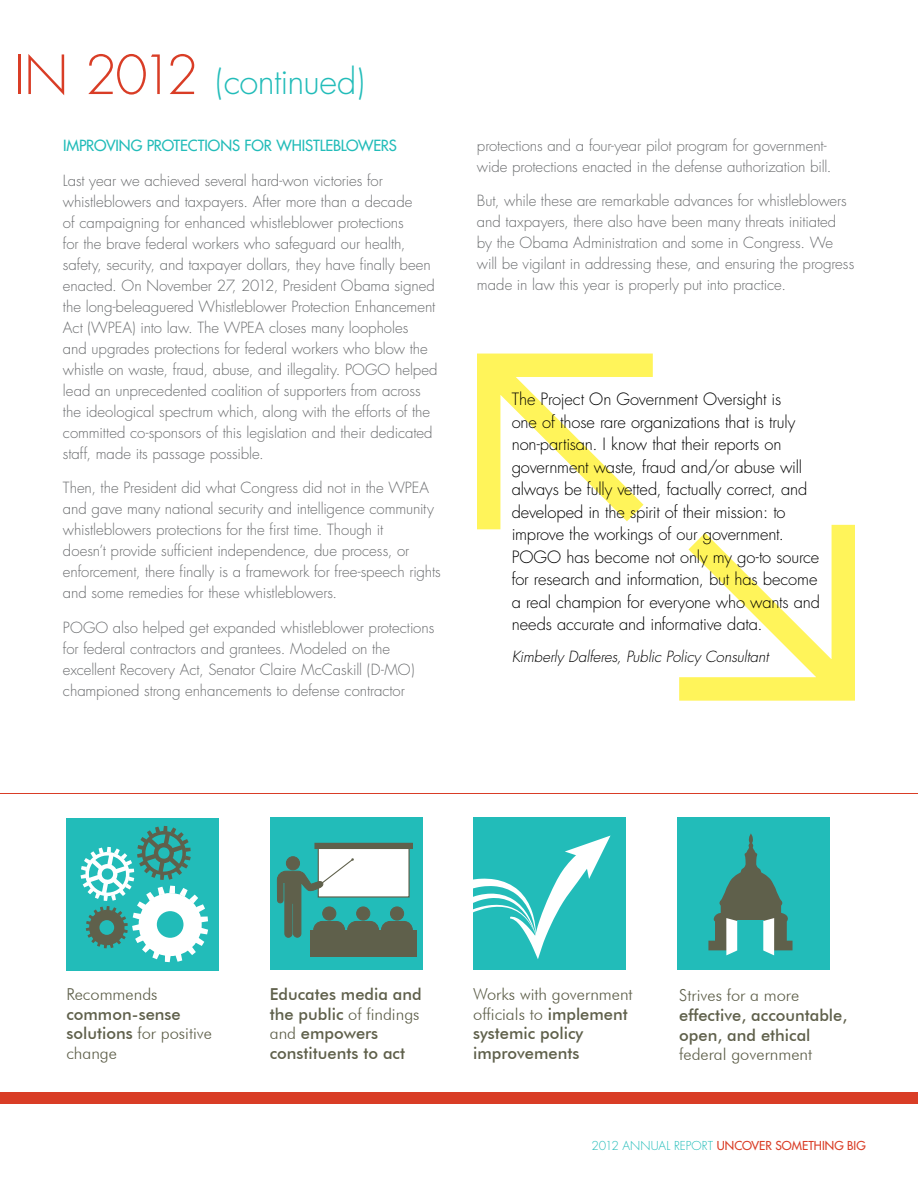
<style>
.page{position:relative;width:918px;height:1188px;background:#fff}
.page>*{position:absolute;margin:0;border:0;box-sizing:border-box;transform-origin:0 0}
.t1{font:300 34.5px "Futura";color:#22bcb9}
.t2{font:300 16.5px/22.5px "Futura";letter-spacing:-.01em;color:#000}
.t3{font:500 16.5px/19.8px "Futura BT";color:#5f604b}
.t4{font:300 16.5px "Futura BT";color:#5f604b}
.t5{font:300 15px/21px "Futura";letter-spacing:-.005em;color:#6a6c6e}
.t6{font:italic 300 15px "Futura";letter-spacing:-.01em;color:#000}
.t7{font:15px "Futura";letter-spacing:-.01em;color:#22bcb9}
.t8{font:12px "Futura";color:#d93d26}
.s1{font-size:52.5px;color:#d93d26}
.s2{font-weight:300}
.s3{font-weight:300;color:#22bcb9}
</style>
<div class="page">
<div style="left:270px;top:817px;width:153px;height:153px;background:#22bcb9"></div>
<div style="left:318px;top:847px;width:91px;height:50px;background:#fff"></div>
<div style="left:315px;top:843px;width:97px;height:6px;background:#5f604b"></div>
<div style="left:286px;top:857px;width:14px;height:13px;border:1px solid #5f604b;border-radius:50%"></div>
<svg style="left:277px;top:858px;width:136px;height:79px"></svg>
<div style="left:310px;top:931px;width:107px;height:26px;background:#5f604b"></div>
<div style="left:66px;top:818px;width:153px;height:153px;background:#22bcb9"></div>
<svg style="left:81px;top:826px;width:127px;height:136px"></svg>
<div style="left:99px;top:920px;width:15px;height:15px;background:#22bcb9;border-radius:50%"></div>
<div style="left:473px;top:817px;width:153px;height:153px;background:#22bcb9"></div>
<div style="left:677px;top:817px;width:152px;height:153px;background:#22bcb9"></div>
<svg style="left:708px;top:833px;width:85px;height:122px"></svg>
<svg style="left:473px;top:836px;width:138px;height:123px"></svg>
<div style="left:0;top:1092px;width:918px;height:12px;background:#d93d26"></div>
<hr style="left:0;top:794px;width:918px;height:1px;background:#d93d26">
<svg style="left:477px;top:353px;width:176px;height:177px"></svg>
<svg style="left:679px;top:524px;width:176px;height:177px"></svg>
<h1 class="t1" style="left:14px;top:61px;width:353px"><span class="s1">in 2012</span> (continued)</h1>
<p class="t7" style="left:63px;top:136px;width:335px">IMPROVING PROTECTIONS FOR WHISTLEBLOWERS</p>
<p class="t5" style="left:63px;top:170px;width:376px">Last year we achieved several hard-won victories for whistleblowers and taxpayers. After more than a decade<br>of campaigning for enhanced whistleblower protections<br>for the brave federal workers who safeguard our health, safety, security, and taxpayer dollars, they have finally been enacted. On November 27, 2012, President Obama signed the long-beleaguered Whistleblower Protection Enhancement Act (WPEA) into law. The WPEA closes many loopholes<br>and upgrades protections for federal workers who blow the whistle on waste, fraud, abuse, and illegality. POGO helped lead an unprecedented coalition of supporters from across the ideological spectrum which, along with the efforts of the committed co-sponsors of this legislation and their dedicated staff, made its passage possible.</p>
<p class="t5" style="left:63px;top:478px;width:379px">Then, the President did what Congress did not in the WPEA and gave many national security and intelligence community whistleblowers protections for the first time. Though it<br>doesn’t provide sufficient independence, due process, or enforcement, there finally is a framework for free-speech rights and some remedies for these whistleblowers.</p>
<p class="t5" style="left:63px;top:617px;width:373px">POGO also helped get expanded whistleblower protections for federal contractors and grantees. Modeled on the excellent Recovery Act, Senator Claire McCaskill (D-MO ) championed strong enhancements to defense contractor</p>
<p class="t5" style="left:477px;top:135px;width:356px">protections and a four-year pilot program for government&shy;wide protections enacted in the defense authorization bill.</p>
<p class="t5" style="left:477px;top:191px;width:379px">But, while these are remarkable advances for whistleblowers and taxpayers, there also have been many threats initiated by the Obama Administration and some in Congress. We will be vigilant in addressing these, and ensuring the progress made in law this year is properly put into practice.</p>
<p class="t2" style="left:512px;top:388px;width:310px">The Project On Government Oversight is<br>one of those rare organizations that is truly non-partisan. I know that their reports on government waste, fraud and/or abuse will always be fully vetted, factually correct, and developed in the spirit of their mission: to improve the workings of our government.<br>POGO has become not only my go-to source for research and information, but has become a real champion for everyone who wants and needs accurate and informative data.</p>
<p class="t6" style="left:512px;top:647px;width:258px">Kimberly Dalferes, Public Policy Consultant</p>
<p class="t4" style="left:66px;top:984px;width:93px">Recommends</p>
<p class="t3" style="left:66px;top:1004px;width:147px">common-sense solutions <span class="s2">for positive change</span></p>
<p class="t3" style="left:270px;top:984px;width:154px">Educates media and the public <span class="s2">of findings and</span> empowers constituents to act</p>
<p class="t3" style="left:473px;top:984px;width:161px"><span class="s2">Works with government officials to</span> implement systemic policy improvements</p>
<p class="t4" style="left:679px;top:985px;width:122px">Strives for a more</p>
<p class="t3" style="left:679px;top:1005px;width:170px">effective, accountable, open, and ethical</p>
<p class="t4" style="left:679px;top:1044px;width:135px">federal government</p>
<p class="t8" style="left:592px;top:1138px;width:276px"><span class="s3">2012 Annual Report</span> UNCOVER SOMETHING BIG</p>
</div>
